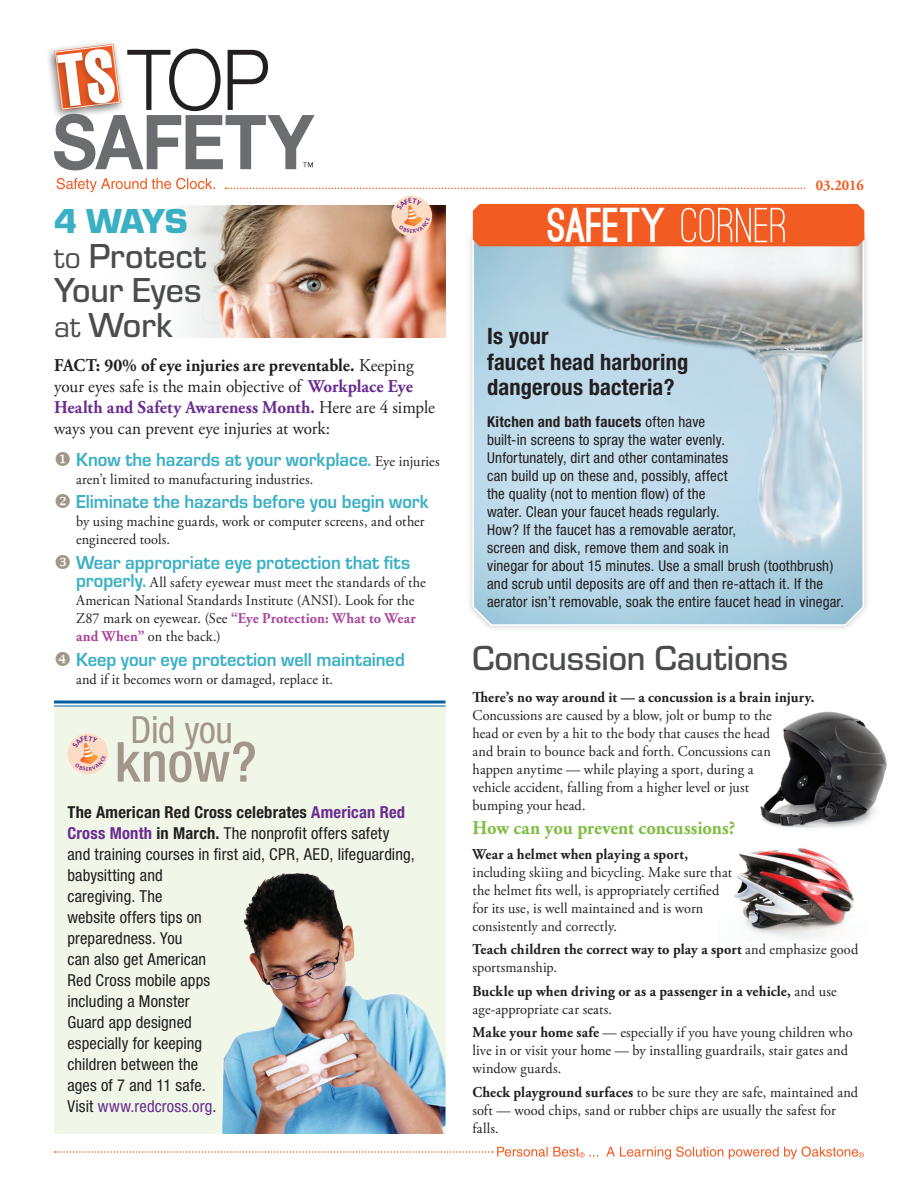
<style>
.page{position:relative;width:918px;height:1188px;background:#fff}
.page>*{position:absolute;margin:0;border:0;box-sizing:border-box;transform-origin:0 0}
.San_Serif_Body_Copy{font:500 condensed 55.2px "Helvetica Neue";color:#a19689}
.San_Serif_Body_Copy-2{font:900 46.5px "Ostrich Sans";letter-spacing:-.01em;color:#fff}
.San_Serif_Body_Copy-3{font:condensed 37.5px "Helvetica Neue";letter-spacing:-.015em;color:#a19689}
.San_Serif_Headline{font:500 36px/34.5px "Eurostile T";letter-spacing:-.005em;color:#4b4c4d}
.San_Serif_Body_Copy-4{font:700 condensed 22.5px/25.5px "Helvetica Neue";letter-spacing:.01em;color:#231f20}
.Serif_Body_Copy{font:700 19.5px "Eurostile T";color:#3bb0c4;scale:.95 1}
.Serif_Body_Copy-2{font:700 19.5px "Adobe Garamond Pro";letter-spacing:-.005em;color:#7fbd41;scale:.95 1}
.Serif_Body_Copy-3{font:18px/21px "Adobe Garamond Pro";letter-spacing:-.005em;color:#231f20;scale:.95 1}
.San_Serif_Body_Copy-5{font:condensed 16.5px/21px "Helvetica Neue";letter-spacing:.005em;color:#231f20}
.Serif_Body_Copy-4{font:15px/18px "Adobe Garamond Pro";letter-spacing:.01em;color:#231f20;scale:.95 1}
.San_Serif_Body_Copy-6{font:condensed 15px/18px "Helvetica Neue";letter-spacing:.01em;color:#231f20}
.Serif_Body_Copy-5{font:700 15px/18px "Adobe Garamond Pro";letter-spacing:.01em;color:#231f20;scale:.95 1}
.t1{font:700 15px "Adobe Garamond Pro";color:#f25b21;scale:.95 1}
.s1{font-family:"Eurostile T Blac";font-weight:400;color:#3bb0c4}
.s2{font-weight:400;font-size:31.5px}
.s3{font-weight:700}
.s4{font-weight:700;color:#692c91}
.s5{color:#a19689}
.s6{font-family:"Adobe Garamond Pro";font-weight:400;font-size:15px;color:#231f20}
.s7{font-family:"Eurostile T";font-weight:700;font-size:19.5px;color:#3bb0c4}
.s8{font-weight:700;color:#a8479b}
.s9{color:#692c91}
.s10{font-weight:500;font-size:51px}
.s11{font-weight:400}
</style>
<div class="page">
<div style="left:48px;top:45px;width:73px;height:71px;background:#231f20;opacity:.3"></div>
<svg style="left:57px;top:178px;width:158px;height:14px"></svg>
<svg style="left:54px;top:44px;width:261px;height:126px"></svg>
<svg style="left:55px;top:1147px;width:809px;height:12px"></svg>
<img style="left:177px;top:206px;width:269px;height:132px">
<img style="left:760px;top:711px;width:127px;height:117px">
<img style="left:734px;top:848px;width:120px;height:91px">
<div style="left:54px;top:702px;width:392px;height:432px;background:#f0f6e8"></div>
<img style="left:222px;top:873px;width:224px;height:261px">
<div style="left:467px;top:213px;width:403px;height:419px;background:#231f20;opacity:.2"></div>
<svg style="left:472px;top:218px;width:393px;height:408px"></svg>
<div style="left:54px;top:700px;width:392px;height:6px;background:#fff"></div>
<svg style="left:54px;top:700px;width:392px;height:4px;fill:#7faece"></svg>
<hr style="left:54px;top:705px;width:392px;height:1px;background:#005f9f">
<svg style="left:225px;top:188px;width:639px;height:58px"></svg>
<svg style="left:67px;top:733px;width:41px;height:41px"></svg>
<p class="San_Serif_Headline" style="left:54px;top:204px;width:154px"><span class="s1">4 WAYS </span><span class="s2">to</span> Protect<br>Your Eyes <span class="s2">at</span> Work</p>
<p class="Serif_Body_Copy-3" style="left:54px;top:355px;width:402px"><span class="s3">FACT: 90% of eye injuries are preventable.</span> Keeping your eyes safe is the main objective of <span class="s4">Workplace Eye Health and Safety Awareness Month.</span> Here are 4 simple ways you can prevent eye injuries at work:</p>
<p class="Serif_Body_Copy" style="left:54px;top:449px;width:408px"><span class="s5">◆</span> Know the hazards at your workplace. <span class="s6">Eye injuries</span></p>
<p class="Serif_Body_Copy-4" style="left:76px;top:470px;width:251px">aren’t limited to manufacturing industries.</p>
<p class="Serif_Body_Copy" style="left:54px;top:491px;width:396px"><span class="s5">❖</span> Eliminate the hazards before you begin work</p>
<p class="Serif_Body_Copy-4" style="left:76px;top:513px;width:369px">by using machine guards, work or computer screens, and other engineered tools.</p>
<p class="Serif_Body_Copy" style="left:76px;top:552px;width:353px">Wear appropriate eye protection that fits</p>
<p class="Serif_Body_Copy-4" style="left:76px;top:574px;width:370px"><span class="s7">properly.</span> All safety eyewear must meet the standards of the American National Standards Institute (ANSI). Look for the Z87 mark on eyewear. (See <span class="s8">“Eye Protection: What to Wear and When”</span> on the back.)</p>
<p class="Serif_Body_Copy" style="left:76px;top:649px;width:348px">Keep your eye protection well maintained</p>
<p class="Serif_Body_Copy-4" style="left:76px;top:671px;width:272px">and if it becomes worn or damaged, replace it.</p>
<p class="San_Serif_Body_Copy-3" style="left:131px;top:708px;width:104px">Did you</p>
<p class="San_Serif_Body_Copy" style="left:115px;top:729px;width:143px">know?</p>
<p class="San_Serif_Body_Copy-5" style="left:68px;top:802px;width:349px"><span class="s3">The American Red Cross celebrates</span> <span class="s4">American Red<br>Cross Month</span> <span class="s3">in March.</span> The nonprofit offers safety and training courses in first aid, CPR, AED, lifeguarding, babysitting and<br>caregiving. The<br>website offers tips on<br>preparedness. You<br>can also get American<br>Red Cross mobile apps<br>including a Monster<br>Guard app designed<br>especially for keeping<br>children between the<br>ages of 7 and 11 safe.<br>Visit <span class="s9">www.redcross.org</span>.</p>
<p class="San_Serif_Body_Copy-2" style="left:548px;top:208px;width:241px">SAFETY <span class="s10">CORNER</span></p>
<p class="t1" style="left:816px;top:176px;width:52px">03.2016</p>
<p class="San_Serif_Body_Copy-4" style="left:487px;top:323px;width:203px">Is your<br>faucet head harboring dangerous bacteria?</p>
<p class="San_Serif_Body_Copy-6" style="left:487px;top:413px;width:358px"><span class="s3">Kitchen and bath faucets</span> often have<br>built-in screens to spray the water evenly.<br>Unfortunately, dirt and other contaminates<br>can build up on these and, possibly, affect<br>the quality (not to mention flow) of the<br>water. Clean your faucet heads regularly.<br>How? If the faucet has a removable aerator,<br>screen and disk, remove them and soak in<br>vinegar for about 15 minutes. Use a small brush (toothbrush) and scrub until deposits are off and then re-attach it. If the aerator isn’t removable, soak the entire faucet head in vinegar.</p>
<p class="San_Serif_Headline" style="left:472px;top:641px;width:317px">Concussion Cautions</p>
<p class="Serif_Body_Copy-4" style="left:472px;top:688px;width:361px"><span class="s3">There’s no way around it — a concussion is a brain injury.<br></span>Concussions are caused by a blow, jolt or bump to the<br>head or even by a hit to the body that causes the head<br>and brain to bounce back and forth. Concussions can happen anytime — while playing a sport, during a<br>vehicle accident, falling from a higher level or just<br>bumping your head.</p>
<p class="Serif_Body_Copy-2" style="left:472px;top:817px;width:278px">How can you prevent concussions?</p>
<p class="Serif_Body_Copy-4" style="left:472px;top:846px;width:275px"><span class="s3">Wear a helmet when playing a sport, </span>including skiing and bicycling. Make sure that the helmet fits well, is appropriately certified for its use, is well maintained and is worn consistently and correctly.</p>
<p class="Serif_Body_Copy-5" style="left:472px;top:941px;width:408px">Teach children the correct way to play a sport <span class="s11">and emphasize good sportsmanship.</span></p>
<p class="Serif_Body_Copy-5" style="left:472px;top:982px;width:385px">Buckle up when driving or as a passenger in a vehicle, <span class="s11">and use age-appropriate car seats.</span></p>
<p class="Serif_Body_Copy-4" style="left:472px;top:1024px;width:402px"><span class="s3">Make your home safe</span> — especially if you have young children who live in or visit your home — by installing guardrails, stair gates and window guards.</p>
<p class="Serif_Body_Copy-4" style="left:472px;top:1083px;width:408px"><span class="s3">Check playground surfaces</span> to be sure they are safe, maintained and soft — wood chips, sand or rubber chips are usually the safest for falls.</p>
</div>
